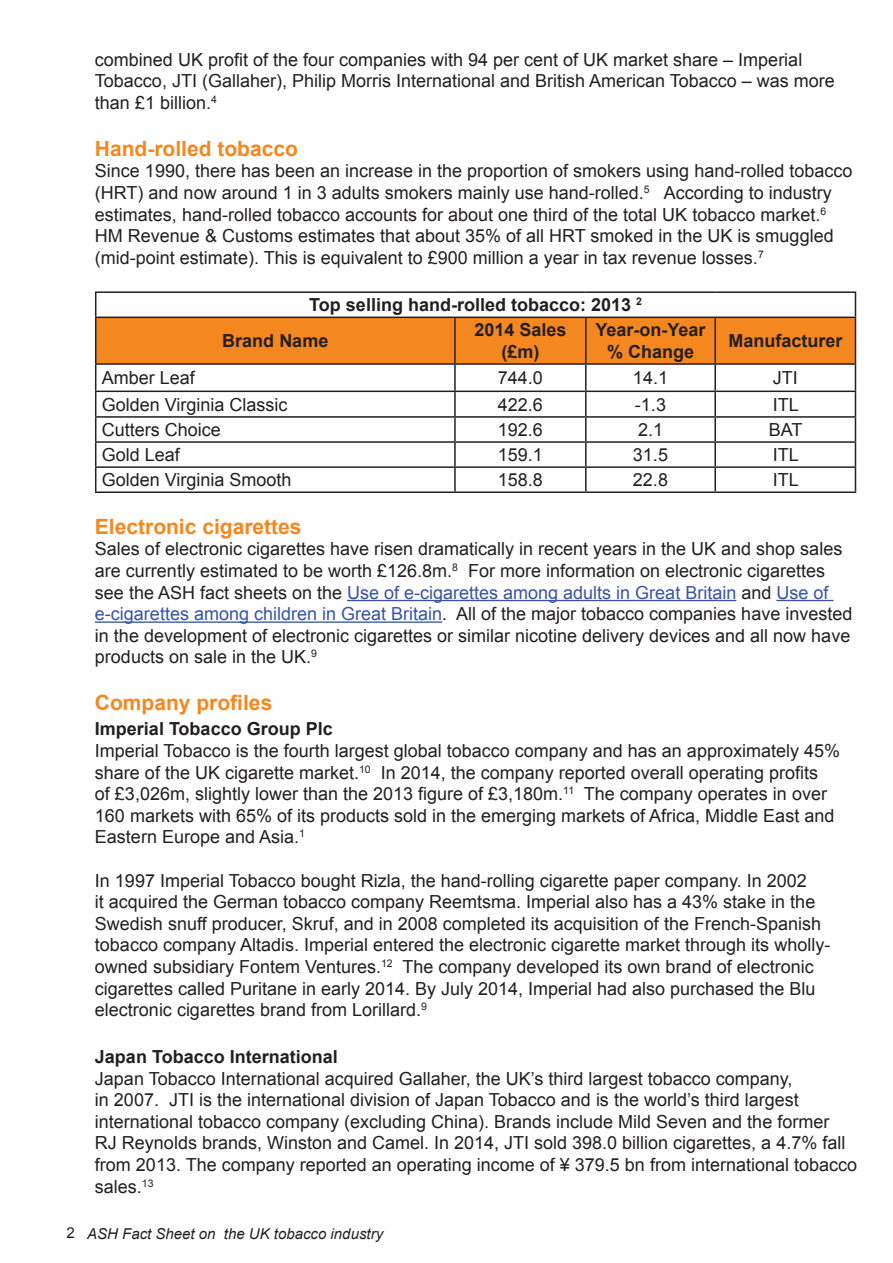
<style>
.page{position:relative;width:893px;height:1263px;background:#fff}
.page>*{position:absolute;margin:0;border:0;box-sizing:border-box;transform-origin:0 0}
.t1{font:700 21px "Arial";color:#f58720}
.t2{font:18px/21.6px "Arial";color:#231f20}
.t3{font:700 18px/21.6px "Arial";color:#231f20;text-align:center}
.t4{font:italic 15px "Arial";color:#231f20}
.s1{color:#3853a3}
.s2{font-style:normal}
</style>
<div class="page">
<hr style="left:347px;top:600px;width:389px;height:1px;background:#3853a3">
<hr style="left:776px;top:600px;width:57px;height:1px;background:#3853a3">
<hr style="left:95px;top:621px;width:347px;height:2px;background:#3853a3">
<hr style="left:95px;top:291px;width:360px;height:2px;background:#231f20">
<hr style="left:455px;top:291px;width:131px;height:2px;background:#231f20">
<hr style="left:586px;top:291px;width:129px;height:2px;background:#231f20">
<hr style="left:715px;top:291px;width:141px;height:2px;background:#231f20">
<hr style="left:95px;top:491px;width:360px;height:2px;background:#231f20">
<hr style="left:455px;top:491px;width:131px;height:2px;background:#231f20">
<hr style="left:586px;top:491px;width:129px;height:2px;background:#231f20">
<hr style="left:715px;top:491px;width:141px;height:2px;background:#231f20">
<svg style="left:95px;top:293px;width:761px;height:198px"></svg>
<hr style="left:95px;top:318px;width:1px;height:45px;background:#231f20">
<p class="t2" style="left:95px;top:49px;width:741px">combined UK profit of the four companies with 94 per cent of UK market share – Imperial<br>Tobacco, JTI (Gallaher), Philip Morris International and British American Tobacco – was more than £1 billion.<sup>4</sup></p>
<p class="t1" style="left:95px;top:134px;width:205px">Hand-rolled tobacco</p>
<p class="t2" style="left:95px;top:161px;width:759px">Since 1990, there has been an increase in the proportion of smokers using hand-rolled tobacco (HRT) and now around 1 in 3 adults smokers mainly use hand-rolled.<sup>5</sup> According to industry estimates, hand-rolled tobacco accounts for about one third of the total UK tobacco market.<sup>6<br></sup>HM Revenue &amp; Customs estimates that about 35% of all HRT smoked in the UK is smuggled (mid-point estimate). This is equivalent to £900 million a year in tax revenue losses.<sup>7</sup></p>
<p class="t3" style="left:222px;top:288px;width:421px;line-height:35.8px;text-align:left;text-indent:87px">Top selling hand-rolled tobacco: 2013 <sup>2<br></sup>Brand Name</p>
<p class="t3" style="left:474px;top:320px;width:94px">2014 Sales (£m)</p>
<p class="t3" style="left:595px;top:320px;width:112px">Year-on-Year % Change</p>
<p class="t3" style="left:728px;top:331px;width:116px">Manufacturer</p>
<p class="t2" style="left:102px;top:367px;width:95px">Amber Leaf</p>
<p class="t2" style="left:498px;top:367px;width:47px">744.0</p>
<p class="t2" style="left:633px;top:367px;width:37px">14.1</p>
<p class="t2" style="left:773px;top:367px;width:27px">JTI</p>
<p class="t2" style="left:102px;top:394px;width:187px">Golden Virginia Classic</p>
<p class="t2" style="left:498px;top:394px;width:47px">422.6</p>
<p class="t2" style="left:635px;top:394px;width:33px">-1.3</p>
<p class="t2" style="left:773px;top:394px;width:28px">ITL</p>
<p class="t2" style="left:102px;top:419px;width:121px">Cutters Choice</p>
<p class="t2" style="left:498px;top:419px;width:47px">192.6</p>
<p class="t2" style="left:638px;top:419px;width:27px">2.1</p>
<p class="t2" style="left:769px;top:419px;width:35px">BAT</p>
<p class="t2" style="left:102px;top:444px;width:80px">Gold Leaf</p>
<p class="t2" style="left:498px;top:444px;width:47px">159.1</p>
<p class="t2" style="left:633px;top:444px;width:37px">31.5</p>
<p class="t2" style="left:773px;top:444px;width:28px">ITL</p>
<p class="t2" style="left:102px;top:469px;width:191px">Golden Virginia Smooth</p>
<p class="t2" style="left:498px;top:469px;width:47px">158.8</p>
<p class="t2" style="left:633px;top:469px;width:37px">22.8</p>
<p class="t2" style="left:773px;top:469px;width:28px">ITL</p>
<p class="t1" style="left:95px;top:512px;width:208px">Electronic cigarettes</p>
<p class="t2" style="left:95px;top:538px;width:759px">Sales of electronic cigarettes have risen dramatically in recent years in the UK and shop sales are currently estimated to be worth £126.8m.<sup>8</sup> For more information on electronic cigarettes see the ASH fact sheets on the <span class="s1">Use of e-cigarettes among adults in Great Britain</span> and <span class="s1">Use of e-cigarettes among children in Great Britain</span>. All of the major tobacco companies have invested in the development of electronic cigarettes or similar nicotine delivery devices and all now have products on sale in the UK.<sup>9</sup></p>
<p class="t1" style="left:95px;top:689px;width:179px">Company profiles</p>
<p class="t3" style="left:95px;top:719px;width:239px">Imperial Tobacco Group Plc</p>
<p class="t2" style="left:95px;top:740px;width:747px">Imperial Tobacco is the fourth largest global tobacco company and has an approximately 45% share of the UK cigarette market.<sup>10</sup> In 2014, the company reported overall operating profits<br>of £3,026m, slightly lower than the 2013 figure of £3,180m.<sup>11</sup> The company operates in over 160 markets with 65% of its products sold in the emerging markets of Africa, Middle East and Eastern Europe and Asia.<sup>1</sup></p>
<p class="t2" style="left:95px;top:870px;width:737px">In 1997 Imperial Tobacco bought Rizla, the hand-rolling cigarette paper company. In 2002<br>it acquired the German tobacco company Reemtsma. Imperial also has a 43% stake in the Swedish snuff producer, Skruf, and in 2008 completed its acquisition of the French-Spanish tobacco company Altadis. Imperial entered the electronic cigarette market through its wholly&shy;owned subsidiary Fontem Ventures.<sup>12</sup> The company developed its own brand of electronic cigarettes called Puritane in early 2014. By July 2014, Imperial had also purchased the Blu electronic cigarettes brand from Lorillard.<sup>9</sup></p>
<p class="t3" style="left:95px;top:1046px;width:244px">Japan Tobacco International</p>
<p class="t2" style="left:95px;top:1068px;width:764px">Japan Tobacco International acquired Gallaher, the UK’s third largest tobacco company,<br>in 2007. JTI is the international division of Japan Tobacco and is the world’s third largest international tobacco company (excluding China). Brands include Mild Seven and the former<br>RJ Reynolds brands, Winston and Camel. In 2014, JTI sold 398.0 billion cigarettes, a 4.7% fall from 2013. The company reported an operating income of ¥ 379.5 bn from international tobacco sales.<sup>13</sup></p>
<p class="t4" style="left:67px;top:1224px;width:318px"><span class="s2">2</span> ASH Fact Sheet on the UK tobacco industry</p>
</div>
